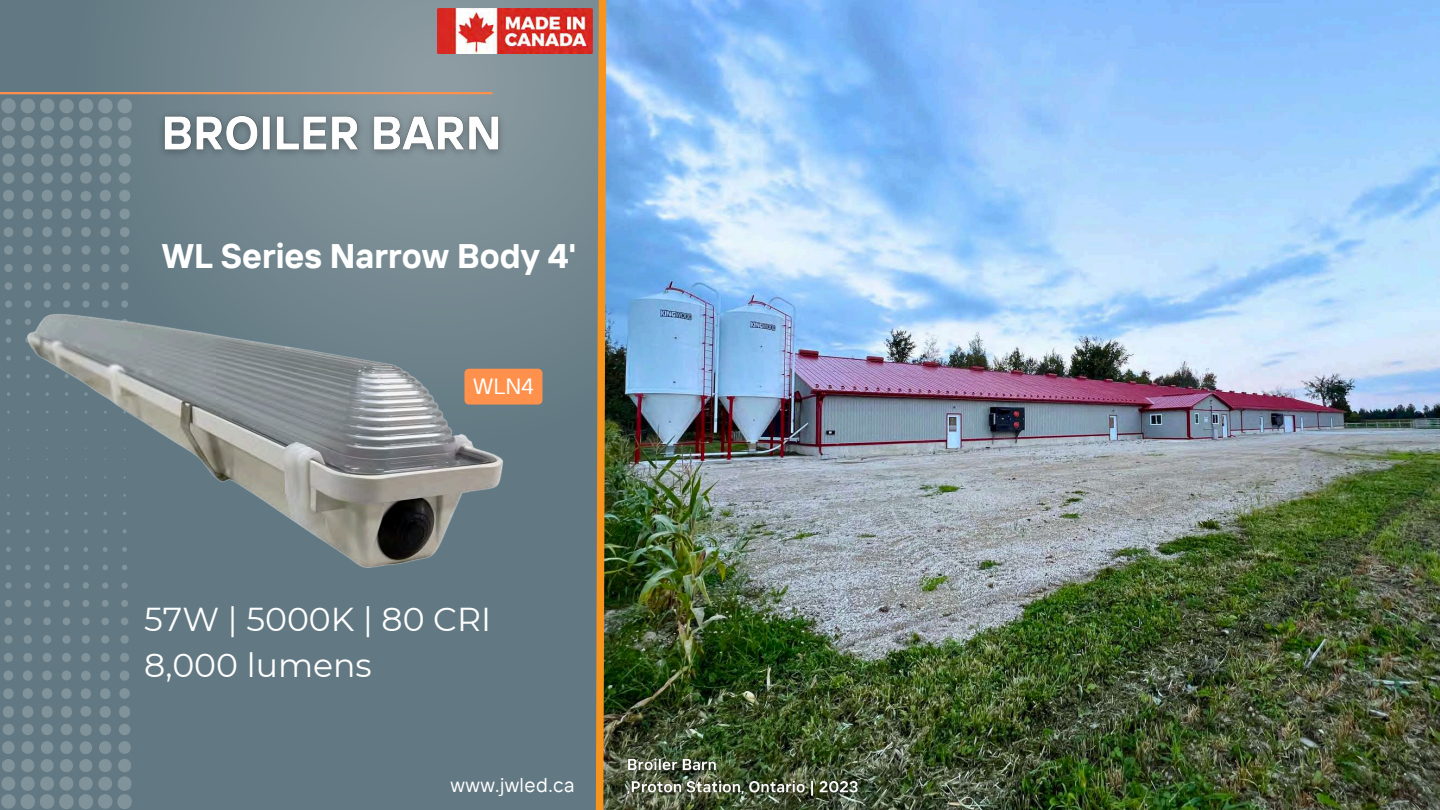
<style>
.page{position:relative;width:1440px;height:810px;background:#627983}
.page>*{position:absolute;margin:0;border:0;box-sizing:border-box;transform-origin:0 0}
.t1{font:700 34px "TT Interphases";color:#fff}
.t2{font:33.1px/46.2px "Montserrat";color:#fff}
.t3{font:22px "TT Interphases";color:#fff}
.t4{font:20px "TT Interphases";letter-spacing:.02em;color:#fff}
</style>
<div class="page">
<svg style="left:6px;top:374px;width:5px;height:4px"></svg>
<svg style="left:6px;top:356px;width:5px;height:5px"></svg>
<svg style="left:6px;top:337px;width:5px;height:6px"></svg>
<svg style="left:5px;top:319px;width:7px;height:6px"></svg>
<svg style="left:5px;top:301px;width:7px;height:7px"></svg>
<svg style="left:5px;top:282px;width:7px;height:8px"></svg>
<svg style="left:4px;top:264px;width:9px;height:8px"></svg>
<svg style="left:4px;top:245px;width:9px;height:10px"></svg>
<svg style="left:4px;top:227px;width:9px;height:10px"></svg>
<svg style="left:3px;top:209px;width:11px;height:10px"></svg>
<svg style="left:3px;top:190px;width:11px;height:12px"></svg>
<svg style="left:3px;top:172px;width:11px;height:12px"></svg>
<svg style="left:24px;top:282px;width:8px;height:8px"></svg>
<svg style="left:24px;top:264px;width:8px;height:8px"></svg>
<svg style="left:23px;top:245px;width:9px;height:10px"></svg>
<svg style="left:23px;top:227px;width:10px;height:10px"></svg>
<svg style="left:23px;top:209px;width:10px;height:10px"></svg>
<svg style="left:22px;top:190px;width:11px;height:12px"></svg>
<svg style="left:22px;top:172px;width:11px;height:12px"></svg>
<svg style="left:1px;top:98px;width:32px;height:68px"></svg>
<svg style="left:25px;top:583px;width:6px;height:6px"></svg>
<svg style="left:24px;top:600px;width:7px;height:7px"></svg>
<svg style="left:24px;top:618px;width:7px;height:7px"></svg>
<svg style="left:24px;top:635px;width:8px;height:9px"></svg>
<svg style="left:23px;top:653px;width:9px;height:9px"></svg>
<svg style="left:23px;top:671px;width:10px;height:10px"></svg>
<svg style="left:23px;top:688px;width:10px;height:11px"></svg>
<svg style="left:22px;top:706px;width:11px;height:12px"></svg>
<svg style="left:22px;top:724px;width:12px;height:11px"></svg>
<svg style="left:6px;top:529px;width:4px;height:4px"></svg>
<svg style="left:6px;top:547px;width:5px;height:5px"></svg>
<svg style="left:6px;top:565px;width:5px;height:5px"></svg>
<svg style="left:5px;top:583px;width:6px;height:6px"></svg>
<svg style="left:5px;top:600px;width:7px;height:7px"></svg>
<svg style="left:5px;top:618px;width:7px;height:7px"></svg>
<svg style="left:4px;top:635px;width:8px;height:9px"></svg>
<svg style="left:4px;top:653px;width:9px;height:9px"></svg>
<svg style="left:4px;top:671px;width:9px;height:10px"></svg>
<svg style="left:3px;top:688px;width:11px;height:11px"></svg>
<svg style="left:3px;top:706px;width:11px;height:12px"></svg>
<svg style="left:3px;top:724px;width:11px;height:11px"></svg>
<svg style="left:122px;top:583px;width:6px;height:6px"></svg>
<svg style="left:121px;top:600px;width:7px;height:7px"></svg>
<svg style="left:121px;top:618px;width:7px;height:7px"></svg>
<svg style="left:121px;top:635px;width:8px;height:9px"></svg>
<svg style="left:120px;top:653px;width:9px;height:9px"></svg>
<svg style="left:120px;top:671px;width:9px;height:10px"></svg>
<svg style="left:119px;top:688px;width:11px;height:11px"></svg>
<svg style="left:119px;top:706px;width:11px;height:12px"></svg>
<svg style="left:119px;top:724px;width:11px;height:11px"></svg>
<svg style="left:117px;top:741px;width:15px;height:68px"></svg>
<svg style="left:102px;top:583px;width:6px;height:6px"></svg>
<svg style="left:102px;top:600px;width:7px;height:7px"></svg>
<svg style="left:101px;top:618px;width:8px;height:7px"></svg>
<svg style="left:101px;top:635px;width:8px;height:9px"></svg>
<svg style="left:101px;top:653px;width:9px;height:9px"></svg>
<svg style="left:100px;top:671px;width:10px;height:10px"></svg>
<svg style="left:100px;top:688px;width:10px;height:11px"></svg>
<svg style="left:100px;top:706px;width:11px;height:12px"></svg>
<svg style="left:83px;top:582px;width:6px;height:7px"></svg>
<svg style="left:82px;top:600px;width:7px;height:7px"></svg>
<svg style="left:82px;top:618px;width:8px;height:7px"></svg>
<svg style="left:82px;top:635px;width:8px;height:9px"></svg>
<svg style="left:81px;top:653px;width:9px;height:9px"></svg>
<svg style="left:81px;top:671px;width:10px;height:10px"></svg>
<svg style="left:81px;top:688px;width:10px;height:11px"></svg>
<svg style="left:80px;top:706px;width:11px;height:11px"></svg>
<svg style="left:63px;top:583px;width:7px;height:6px"></svg>
<svg style="left:63px;top:600px;width:7px;height:7px"></svg>
<svg style="left:63px;top:618px;width:7px;height:7px"></svg>
<svg style="left:62px;top:635px;width:9px;height:9px"></svg>
<svg style="left:62px;top:653px;width:9px;height:9px"></svg>
<svg style="left:62px;top:671px;width:9px;height:9px"></svg>
<svg style="left:61px;top:688px;width:11px;height:11px"></svg>
<svg style="left:61px;top:706px;width:11px;height:12px"></svg>
<svg style="left:59px;top:724px;width:53px;height:85px"></svg>
<svg style="left:44px;top:583px;width:6px;height:6px"></svg>
<svg style="left:44px;top:600px;width:7px;height:7px"></svg>
<svg style="left:43px;top:618px;width:8px;height:7px"></svg>
<svg style="left:43px;top:635px;width:8px;height:9px"></svg>
<svg style="left:43px;top:653px;width:9px;height:9px"></svg>
<svg style="left:42px;top:671px;width:10px;height:9px"></svg>
<svg style="left:42px;top:688px;width:10px;height:11px"></svg>
<svg style="left:42px;top:706px;width:11px;height:12px"></svg>
<svg style="left:41px;top:724px;width:12px;height:11px"></svg>
<svg style="left:1px;top:741px;width:53px;height:68px"></svg>
<svg style="left:33px;top:0;width:559px;height:337px;fill:#778a92"></svg>
<hr style="left:0;top:92px;width:492px;height:2px;background:#ff914d">
<img style="left:610px;top:0;width:830px;height:810px">
<svg style="left:592px;top:0;width:18px;height:810px"></svg>
<img style="left:24px;top:294px;width:531px;height:276px">
<img style="left:438px;top:8px;width:155px;height:45px">
<img style="left:152px;top:102px;width:359px;height:63px">
<img style="left:623px;top:753px;width:241px;height:48px">
<div style="left:464px;top:369px;width:78px;height:36px;background:#ff914d"></div>
<p class="t1" style="left:162px;top:234px;width:416px">WL Series Narrow Body 4'</p>
<p class="t3" style="left:473px;top:372px;width:62px">WLN4</p>
<p class="t2" style="left:144px;top:596px;width:348px">57W | 5000K | 80 CRI<br>8,000 lumens</p>
<p class="t4" style="left:451px;top:772px;width:126px">www.jwled.ca</p>
</div>
